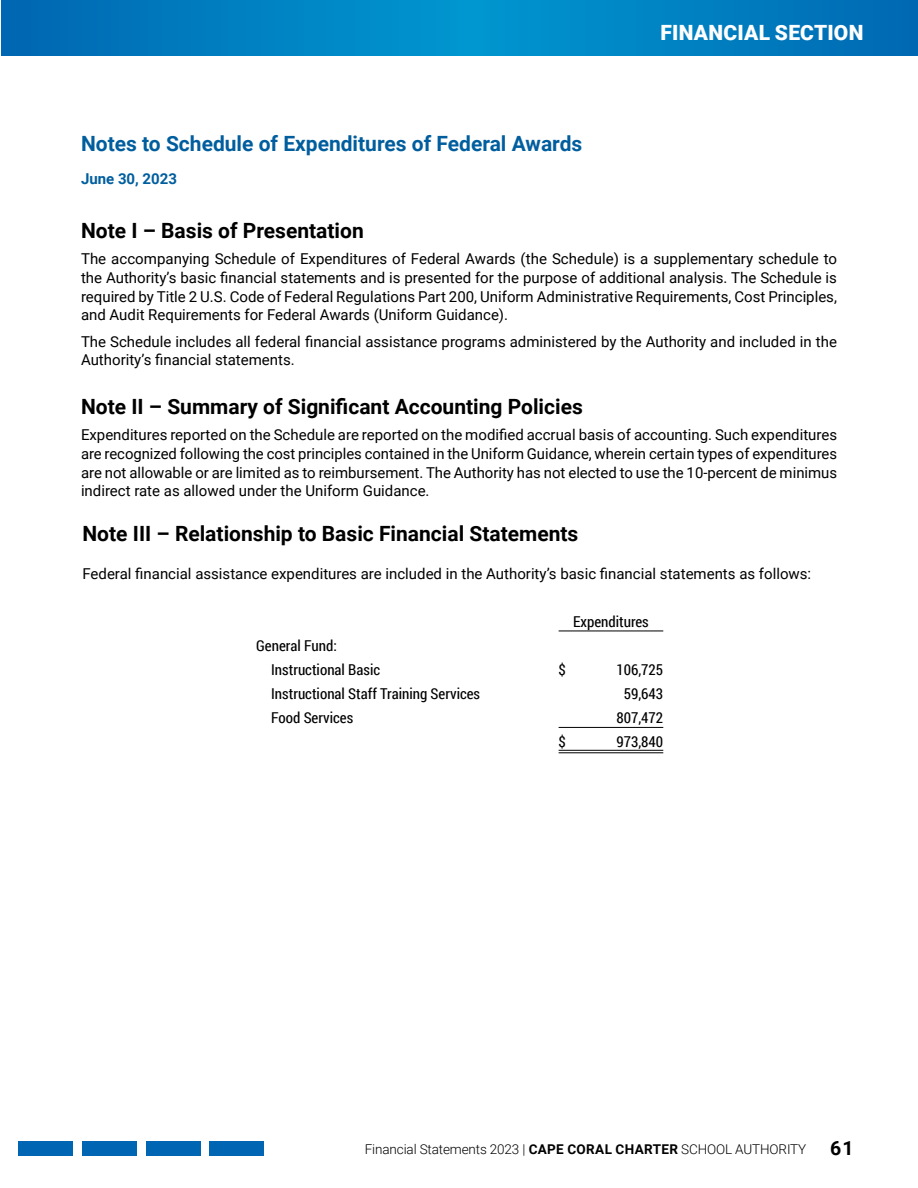
<style>
.page{position:relative;width:918px;height:1188px;background:#fff}
.page>*{position:absolute;margin:0;border:0;box-sizing:border-box;transform-origin:0 0}
.Heading_1{font:700 21px "Roboto";color:#000}
.Heading_1-2{font:700 21px "Roboto";color:#005e9e}
.t1{font:900 21px "Roboto";letter-spacing:.01em;color:#fff}
.Body{font:15px/18.8px "Roboto";color:#000;text-align:justify}
.Table_Text_Indent_1{font:15px "Roboto Condensed";color:#000}
.Table_Numbers_Right{font:15px "Roboto Condensed";color:#000}
.Table_Numbers_Center{font:15px "Roboto Condensed";color:#000}
.Table_Text_Large{font:15px "Roboto Condensed";color:#000}
.Heading_4{font:700 15px "Roboto";color:#005e9e}
.t2{font:300 13.5px "Roboto";letter-spacing:-.01em;color:#000}
.s1{font-weight:700}
.s2{font-weight:700;font-size:19.5px}
</style>
<div class="page">
<svg style="left:2px;top:0;width:916px;height:56px;background:#007fc0"></svg>
<div style="left:210px;top:1142px;width:54px;height:14px;background:#0066b3"></div>
<div style="left:146px;top:1142px;width:54px;height:14px;background:#0066b3"></div>
<div style="left:82px;top:1142px;width:55px;height:14px;background:#0066b3"></div>
<div style="left:18px;top:1142px;width:55px;height:14px;background:#0066b3"></div>
<hr style="left:559px;top:631px;width:104px;height:1px;background:#000">
<hr style="left:559px;top:727px;width:104px;height:1px;background:#000">
<hr style="left:559px;top:750px;width:104px;height:1px;background:#000">
<hr style="left:559px;top:753px;width:104px;height:1px;background:#000">
<h1 class="t1" style="left:661px;top:18px;width:204px">FINANCIAL SECTION</h1>
<h3 class="Heading_1-2" style="left:81px;top:129px;width:503px">Notes to Schedule of Expenditures of Federal Awards</h3>
<p class="Heading_4" style="left:81px;top:168px;width:98px">June 30, 2023</p>
<h3 class="Heading_1" style="left:81px;top:216px;width:284px">Note I – Basis of Presentation</h3>
<p class="Body" style="left:81px;top:249px;width:758px">The accompanying Schedule of Expenditures of Federal Awards (the Schedule) is a supplementary schedule to the Authority’s basic financial statements and is presented for the purpose of additional analysis. The Schedule is required by Title 2 U.S. Code of Federal Regulations Part 200, Uniform Administrative Requirements, Cost Principles, and Audit Requirements for Federal Awards (Uniform Guidance).</p>
<p class="Body" style="left:81px;top:331px;width:758px">The Schedule includes all federal financial assistance programs administered by the Authority and included in the<br>Authority’s financial statements.</p>
<h3 class="Heading_1" style="left:81px;top:392px;width:503px">Note II – Summary of Significant Accounting Policies</h3>
<p class="Body" style="left:81px;top:425px;width:758px">Expenditures reported on the Schedule are reported on the modified accrual basis of accounting. Such expenditures are recognized following the cost principles contained in the Uniform Guidance, wherein certain types of expenditures are not allowable or are limited as to reimbursement. The Authority has not elected to use the 10-percent de minimus indirect rate as allowed under the Uniform Guidance.</p>
<h3 class="Heading_1" style="left:82px;top:519px;width:497px">Note III – Relationship to Basic Financial Statements</h3>
<p class="Body" style="left:82px;top:563px;width:730px">Federal financial assistance expenditures are included in the Authority’s basic financial statements as follows:</p>
<p class="Table_Numbers_Center" style="left:573px;top:611px;width:77px">Expenditures</p>
<p class="Table_Text_Large" style="left:256px;top:635px;width:82px">General Fund:</p>
<p class="Table_Text_Indent_1" style="left:271px;top:659px;width:110px">Instructional Basic</p>
<p class="Table_Numbers_Right" style="left:559px;top:659px;width:9px">$</p>
<p class="Table_Numbers_Right" style="left:616px;top:659px;width:48px">106,725</p>
<p class="Table_Text_Indent_1" style="left:271px;top:683px;width:210px">Instructional Staff Training Services</p>
<p class="Table_Numbers_Right" style="left:624px;top:683px;width:41px">59,643</p>
<p class="Table_Text_Indent_1" style="left:271px;top:707px;width:84px">Food Services</p>
<p class="Table_Numbers_Right" style="left:616px;top:707px;width:48px">807,472</p>
<p class="Table_Numbers_Right" style="left:559px;top:732px;width:9px">$</p>
<p class="Table_Numbers_Right" style="left:616px;top:732px;width:48px">973,840</p>
<p class="t2" style="left:365px;top:1140px;width:490px">Financial Statements 2023 | <span class="s1">CAPE CORAL CHARTER</span> SCHOOL AUTHORITY <span class="s2">61</span></p>
</div>
